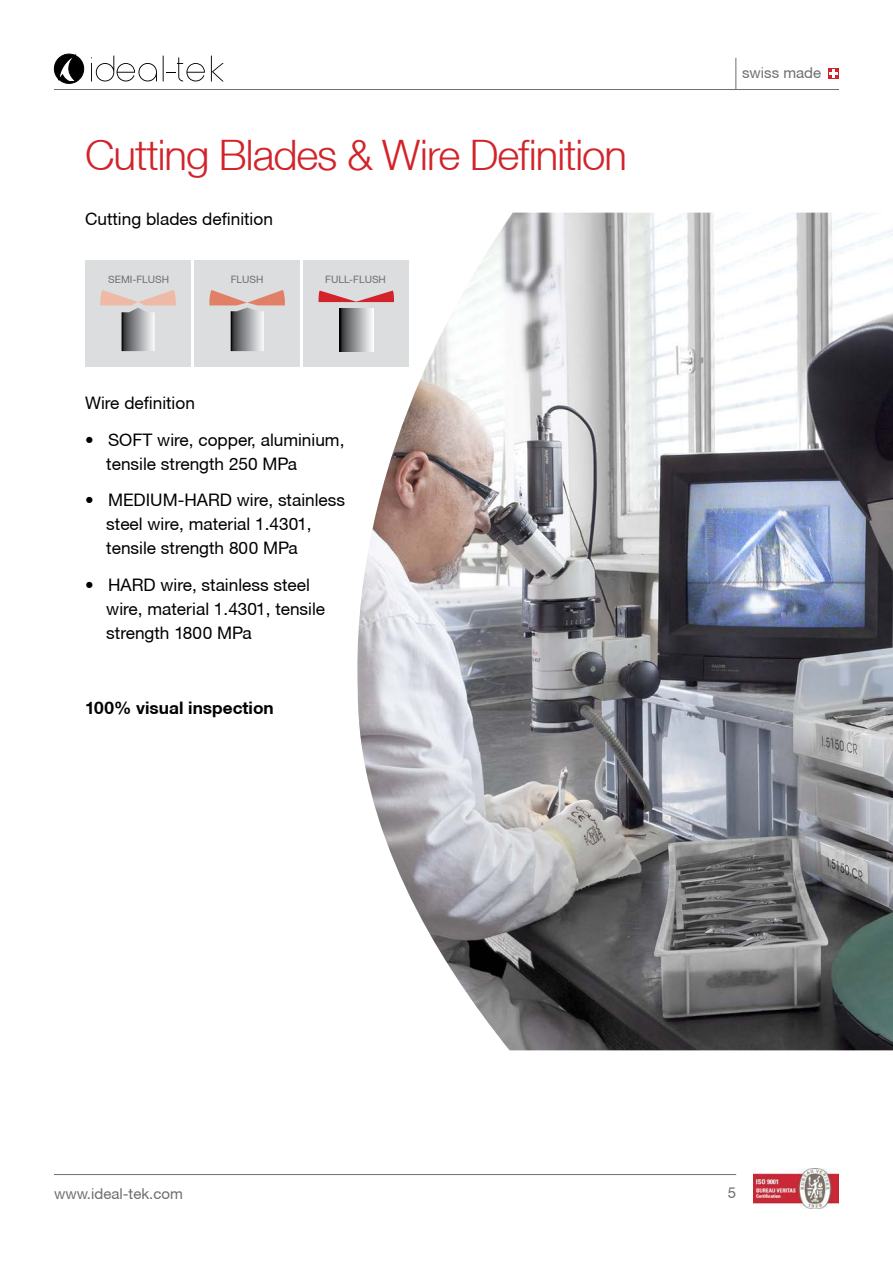
<style>
.page{position:relative;width:893px;height:1263px;background:#fff}
.page>*{position:absolute;margin:0;border:0;box-sizing:border-box;transform-origin:0 0}
.t1{font:300 42px "Helvetica Neue LT";letter-spacing:-.025em;color:#d2232a}
.t2{font:17.25px/24px "Helvetica Neue CE";color:#000}
.t3{font:700 17.25px "Helvetica Neue CE";color:#000}
.t4{font:15px "Helvetica Neue CE";color:#6d6e71}
.t5{font:10.2px "Helvetica Neue CE";color:#6d6e71}
</style>
<div class="page">
<hr style="left:54px;top:89px;width:785px;height:1px;background:#6d6e71">
<hr style="left:736px;top:58px;width:1px;height:32px;background:#6d6e71">
<svg style="left:54px;top:54px;width:30px;height:29px"></svg>
<svg style="left:91px;top:56px;width:66px;height:25px"></svg>
<svg style="left:163px;top:56px;width:42px;height:25px"></svg>
<svg style="left:211px;top:56px;width:13px;height:25px"></svg>
<img style="left:754px;top:1169px;width:85px;height:40px">
<svg style="left:828px;top:68px;width:11px;height:11px"></svg>
<svg style="left:829px;top:69px;width:9px;height:8px"></svg>
<hr style="left:54px;top:1174px;width:682px;height:1px;background:#6d6e71">
<img style="left:355px;top:213px;width:538px;height:837px">
<div style="left:85px;top:260px;width:106px;height:106px;background:#dcddde"></div>
<svg style="left:100px;top:290px;width:76px;height:61px"></svg>
<div style="left:194px;top:260px;width:106px;height:106px;background:#dcddde"></div>
<svg style="left:209px;top:290px;width:76px;height:61px"></svg>
<div style="left:303px;top:260px;width:106px;height:106px;background:#dcddde"></div>
<svg style="left:318px;top:290px;width:76px;height:12px"></svg>
<svg style="left:340px;top:309px;width:33px;height:42px"></svg>
<h1 class="t1" style="left:85px;top:130px;width:544px">Cutting Blades &amp; Wire Definition</h1>
<p class="t2" style="left:85px;top:207px;width:189px">Cutting blades definition</p>
<p class="t5" style="left:108px;top:273px;width:62px">SEMI-FLUSH</p>
<p class="t5" style="left:231px;top:273px;width:34px">FLUSH</p>
<p class="t5" style="left:325px;top:273px;width:62px">FULL-FLUSH</p>
<p class="t2" style="left:85px;top:391px;width:111px">Wire definition</p>
<p class="t2" style="left:106px;top:427px;width:240px;text-indent:-21px">• SOFT wire, copper, aluminium, tensile strength 250 MPa</p>
<p class="t2" style="left:106px;top:488px;width:240px;text-indent:-21px">• MEDIUM-HARD wire, stainless steel wire, material 1.4301, tensile strength 800 MPa</p>
<p class="t2" style="left:106px;top:573px;width:220px;text-indent:-21px">• HARD wire, stainless steel wire, material 1.4301, tensile strength 1800 MPa</p>
<p class="t3" style="left:85px;top:697px;width:190px">100% visual inspection</p>
<p class="t4" style="left:742px;top:64px;width:81px">swiss made</p>
<p class="t4" style="left:54px;top:1185px;width:130px">www.ideal-tek.com</p>
<p class="t4" style="left:728px;top:1184px;width:10px">5</p>
</div>
